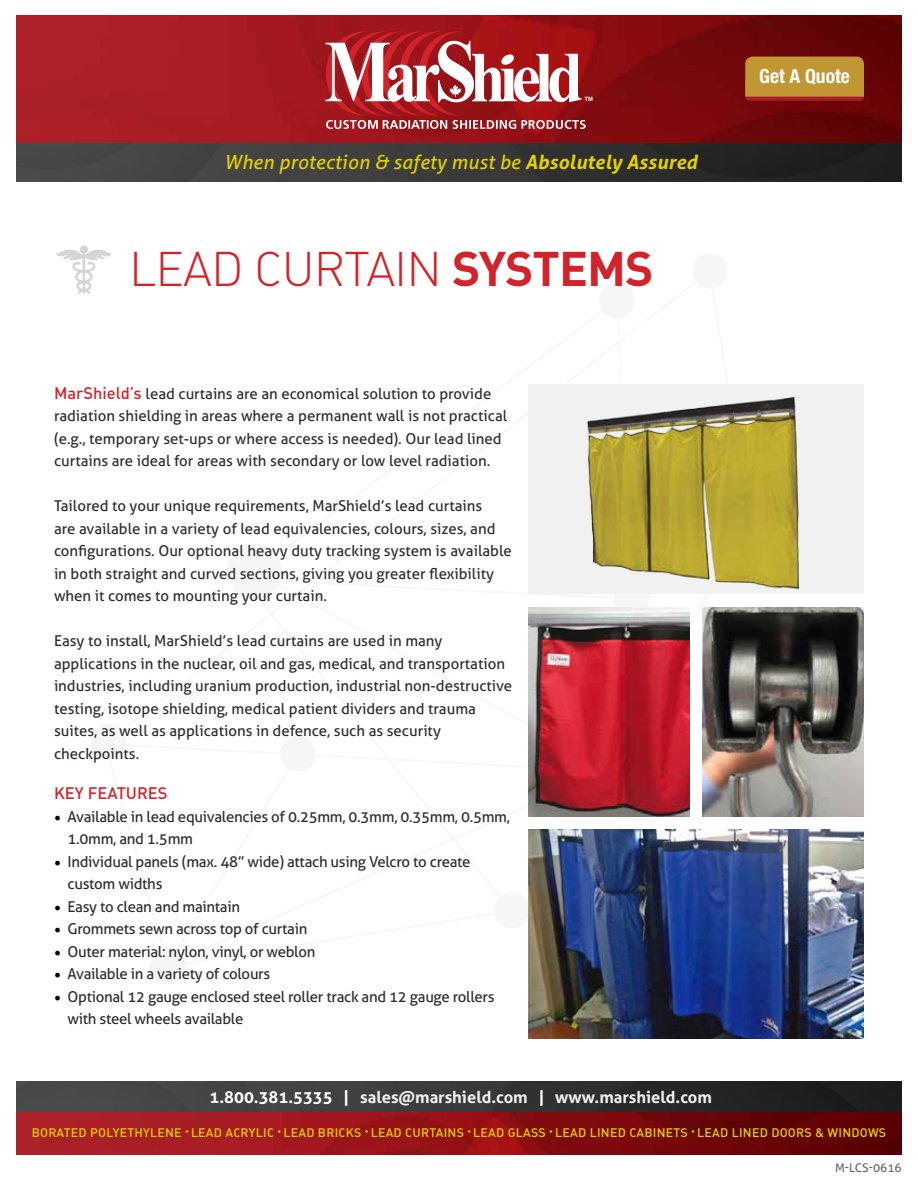
<style>
.page{position:relative;width:918px;height:1188px;background:#fff}
.page>*{position:absolute;margin:0;border:0;box-sizing:border-box;transform-origin:0 0}
.t1{font:48px "DIN Light Alternate";letter-spacing:-.02em;color:#d2232a}
.t2{font:italic 19.5px "Aller";letter-spacing:.01em;color:#e3d200}
.t3{font:700 condensed 19.5px "Helvetica Neue LT Std";color:#fff}
.t4{font:700 16.5px "Aller";color:#f1f1f2}
.t5{font:16.5px "DIN Medium Alternate";color:#d2232a}
.t6{font:15px/22.5px "Aller";color:#2a2c2d}
.t7{font:15px/22.5px "Aller";letter-spacing:-.02em;color:#2a2c2d}
.t8{font:12.3px "DIN Medium Alternate";letter-spacing:.02em;color:#e3d200}
.t9{font:12px "Aller";color:#68686a}
.s1{font-weight:700}
.s2{font-family:"DIN Bold Alternate"}
.s3{font-family:"DIN Medium Alternate";font-size:16.5px;color:#d2232a}
.s4{font-family:"Minion Pro";font-size:18px;color:#000}
.s5{color:#fff}
</style>
<div class="page">
<img style="left:16px;top:143px;width:886px;height:39px">
<img style="left:16px;top:15px;width:886px;height:128px">
<svg style="left:325px;top:28px;width:268px;height:101px"></svg>
<img style="left:16px;top:1081px;width:886px;height:31px">
<img style="left:16px;top:1112px;width:886px;height:42px">
<svg style="left:56px;top:246px;width:56px;height:48px"></svg>
<svg style="left:745px;top:57px;width:119px;height:49px;background:#b57c2d"></svg>
<div style="left:528px;top:385px;width:336px;height:209px;background:#f1f1f2"></div>
<img style="left:587px;top:397px;width:212px;height:193px">
<img style="left:528px;top:829px;width:336px;height:209px">
<img style="left:703px;top:607px;width:161px;height:209px">
<img style="left:528px;top:607px;width:161px;height:209px">
<h2 class="t2" style="left:224px;top:150px;width:475px">When protection &amp; safety must be <span class="s1">Absolutely Assured</span></h2>
<h1 class="t1" style="left:129px;top:240px;width:526px">LEAD CURTAIN <span class="s2">SYSTEMS</span></h1>
<p class="t6" style="left:54px;top:382px;width:455px"><span class="s3">MarShield’s</span> lead curtains are an economical solution to provide radiation shielding in areas where a permanent wall is not practical (e.g., temporary set-ups or where access is needed). Our lead lined curtains are ideal for areas with secondary or low level radiation.</p>
<p class="t6" style="left:54px;top:494px;width:459px">Tailored to your unique requirements, MarShield’s lead curtains<br>are available in a variety of lead equivalencies, colours, sizes, and configurations. Our optional heavy duty tracking system is available in both straight and curved sections, giving you greater flexibility when it comes to mounting your curtain.</p>
<p class="t6" style="left:54px;top:629px;width:460px">Easy to install, MarShield’s lead curtains are used in many applications in the nuclear, oil and gas, medical, and transportation industries, including uranium production, industrial non-destructive testing, isotope shielding, medical patient dividers and trauma suites, as well as applications in defence, such as security checkpoints.</p>
<p class="t5" style="left:54px;top:783px;width:115px">KEY FEATURES</p>
<p class="t7" style="left:68px;top:805px;width:444px;text-indent:-14px"><span class="s4">•</span> Available in lead equivalencies of 0.25mm, 0.3mm, 0.35mm, 0.5mm,<br>1.0mm, and 1.5mm</p>
<p class="t7" style="left:68px;top:850px;width:405px;text-indent:-14px"><span class="s4">•</span> Individual panels (max. 48” wide) attach using Velcro to create custom widths</p>
<p class="t7" style="left:54px;top:895px;width:188px"><span class="s4">•</span> Easy to clean and maintain</p>
<p class="t7" style="left:54px;top:917px;width:255px"><span class="s4">•</span> Grommets sewn across top of curtain</p>
<p class="t7" style="left:54px;top:940px;width:263px"><span class="s4">•</span> Outer material: nylon, vinyl, or weblon</p>
<p class="t7" style="left:54px;top:962px;width:218px"><span class="s4">•</span> Available in a variety of colours</p>
<p class="t7" style="left:68px;top:985px;width:429px;text-indent:-14px"><span class="s4">•</span> Optional 12 gauge enclosed steel roller track and 12 gauge rollers with steel wheels available</p>
<p class="t4" style="left:210px;top:1087px;width:504px"><span class="s5">1.800.381.5335 |</span> sales@marshield.com <span class="s5">|</span> www.marshield.com</p>
<h2 class="t3" style="left:759px;top:64px;width:92px">Get A Quote</h2>
<p class="t8" style="left:32px;top:1124px;width:856px">BORATED POLYETHYLENE <sup>•</sup> LEAD ACRYLIC <sup>•</sup> LEAD BRICKS <sup>•</sup> LEAD CURTAINS <sup>•</sup> LEAD GLASS <sup>•</sup> LEAD LINED CABINETS <sup>•</sup> LEAD LINED DOORS &amp; WINDOWS</p>
<p class="t9" style="left:835px;top:1160px;width:68px">M-LCS-0616</p>
</div>
